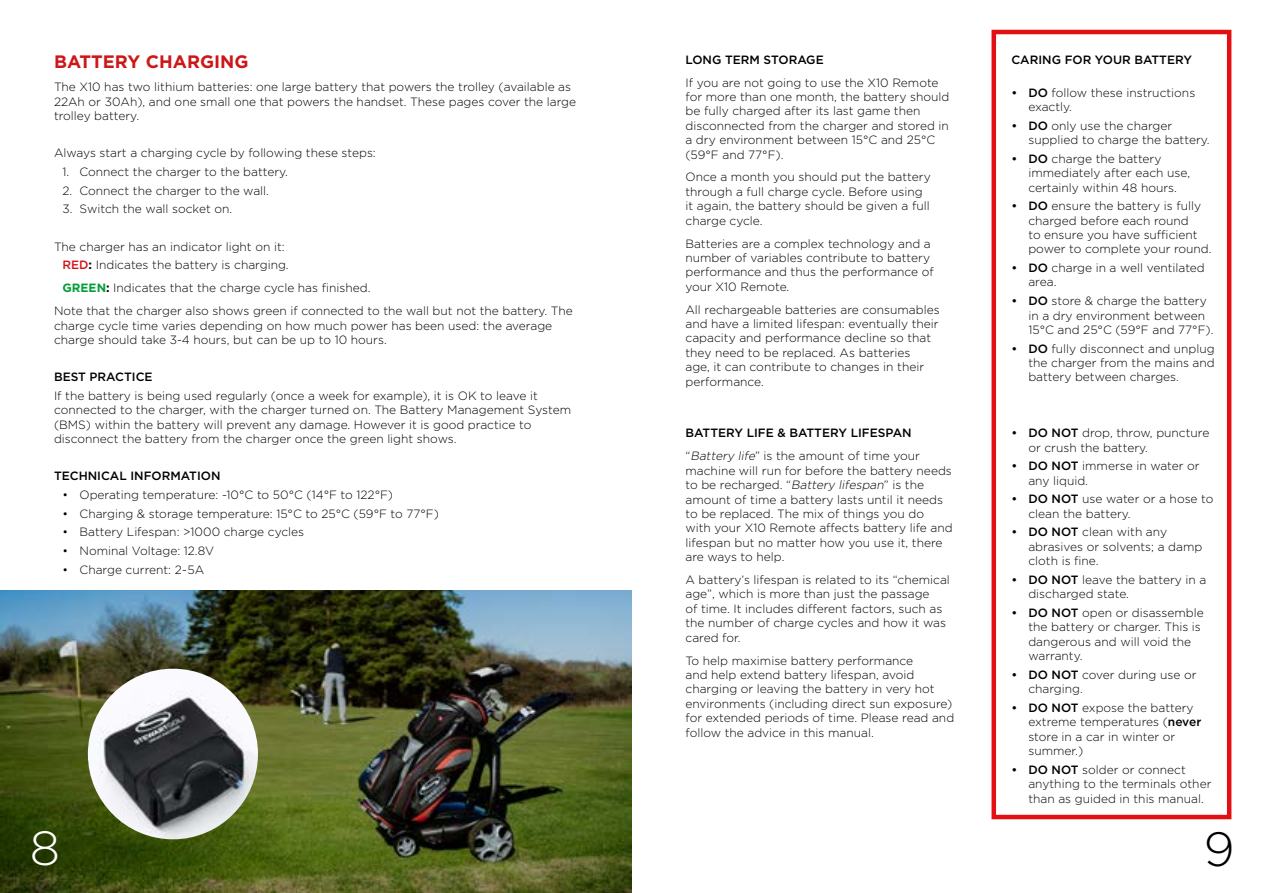
<style>
.page{position:relative;width:1263px;height:893px;background:#fff}
.page>*{position:absolute;margin:0;border:0;box-sizing:border-box;transform-origin:0 0}
.t1{font:300 48px "Gotham";color:#000}
.t2{font:300 48px "Gotham";color:#fff}
.t3{font:700 18px "Gotham";color:#cd1719}
.t4{font:300 12px/14.4px "Gotham";color:#000}
.t5{font:500 12px/23px "Gotham";color:#000}
.s1{font-weight:500;color:#d31216}
.s2{font-weight:700}
.s3{font-weight:700;color:#029f39}
.s4{font-weight:300}
.s5{font-weight:300;font-style:italic}
.s6{font-style:italic}
.s7{font-weight:500}
</style>
<div class="page">
<img style="left:0;top:590px;width:631px;height:303px">
<img style="left:88px;top:669px;width:170px;height:170px;border-radius:85px">
<div style="left:991px;top:30px;width:240px;height:789px;border:4px solid #e30f13"></div>
<h2 class="t3" style="left:54px;top:50px;width:196px">BATTERY CHARGING</h2>
<p class="t4" style="left:54px;top:80px;width:524px">The X10 has two lithium batteries: one large battery that powers the trolley (available as<br>22Ah or 30Ah), and one small one that powers the handset. These pages cover the large trolley battery.</p>
<p class="t4" style="left:54px;top:146px;width:323px">Always start a charging cycle by following these steps:</p>
<p class="t4" style="left:63px;top:164px;width:227px">1. Connect the charger to the battery.</p>
<p class="t4" style="left:63px;top:183px;width:208px">2. Connect the charger to the wall.</p>
<p class="t4" style="left:63px;top:202px;width:171px">3. Switch the wall socket on.</p>
<p class="t4" style="left:63px;top:237px;width:228px;line-height:18.6px;text-indent:-9px">The charger has an indicator light on it:<br><span class="s1">RED</span><span class="s2">:</span> Indicates the battery is charging.</p>
<p class="t4" style="left:54px;top:276px;width:520px;line-height:23px;text-indent:9px"><span class="s3">GREEN</span><span class="s2">:</span> Indicates that the charge cycle has finished.<br>Note that the charger also shows green if connected to the wall but not the battery. The</p>
<p class="t4" style="left:54px;top:318px;width:500px">charge cycle time varies depending on how much power has been used: the average charge should take 3-4 hours, but can be up to 10 hours.</p>
<p class="t5" style="left:54px;top:365px;width:100px">BEST PRACTICE</p>
<p class="t4" style="left:54px;top:388px;width:519px">If the battery is being used regularly (once a week for example), it is OK to leave it connected to the charger, with the charger turned on. The Battery Management System (BMS) within the battery will prevent any damage. However it is good practice to disconnect the battery from the charger once the green light shows.</p>
<p class="t5" style="left:54px;top:465px;width:168px">TECHNICAL INFORMATION</p>
<p class="t4" style="left:63px;top:487px;width:332px">• Operating temperature: -10°C to 50°C (14°F to 122°F)</p>
<p class="t4" style="left:63px;top:506px;width:378px">• Charging &amp; storage temperature: 15°C to 25°C (59°F to 77°F)</p>
<p class="t4" style="left:63px;top:525px;width:243px">• Battery Lifespan: &gt;1000 charge cycles</p>
<p class="t4" style="left:63px;top:543px;width:153px">• Nominal Voltage: 12.8V</p>
<p class="t4" style="left:63px;top:562px;width:143px">• Charge current: 2~5A</p>
<p class="t5" style="left:685px;top:48px;width:140px">LONG TERM STORAGE</p>
<p class="t4" style="left:685px;top:75px;width:265px">If you are not going to use the X10 Remote for more than one month, the battery should be fully charged after its last game then disconnected from the charger and stored in a dry environment between 15°C and 25°C (59°F and 77°F).</p>
<p class="t4" style="left:685px;top:170px;width:247px">Once a month you should put the battery through a full charge cycle. Before using it again, the battery should be given a full charge cycle.</p>
<p class="t4" style="left:685px;top:236px;width:250px">Batteries are a complex technology and a number of variables contribute to battery performance and thus the performance of your X10 Remote.</p>
<p class="t4" style="left:685px;top:302px;width:256px">All rechargeable batteries are consumables and have a limited lifespan: eventually their capacity and performance decline so that they need to be replaced. As batteries<br>age, it can contribute to changes in their performance.</p>
<p class="t5" style="left:685px;top:422px;width:236px">BATTERY LIFE &amp; BATTERY LIFESPAN <span class="s4">“</span><span class="s5">Battery life</span><span class="s4">” is the amount of time your</span></p>
<p class="t4" style="left:685px;top:463px;width:269px">machine will run for before the battery needs to be recharged. “<span class="s6">Battery lifespan</span>” is the amount of time a battery lasts until it needs to be replaced. The mix of things you do<br>with your X10 Remote affects battery life and lifespan but no matter how you use it, there are ways to help.</p>
<p class="t4" style="left:685px;top:572px;width:266px">A battery’s lifespan is related to its “chemical age”, which is more than just the passage<br>of time. It includes different factors, such as the number of charge cycles and how it was cared for.</p>
<p class="t4" style="left:685px;top:653px;width:270px">To help maximise battery performance<br>and help extend battery lifespan, avoid charging or leaving the battery in very hot environments (including direct sun exposure) for extended periods of time. Please read and follow the advice in this manual.</p>
<p class="t5" style="left:1011px;top:48px;width:182px">CARING FOR YOUR BATTERY</p>
<p class="t4" style="left:1028px;top:85px;width:168px;text-indent:-17px"><span class="s7">• DO</span> follow these instructions exactly.</p>
<p class="t4" style="left:1028px;top:118px;width:183px;text-indent:-17px"><span class="s7">• DO</span> only use the charger supplied to charge the battery.</p>
<p class="t4" style="left:1028px;top:151px;width:163px;text-indent:-17px"><span class="s7">• DO</span> charge the battery immediately after each use, certainly within 48 hours.</p>
<p class="t4" style="left:1028px;top:198px;width:185px;text-indent:-17px"><span class="s7">• DO</span> ensure the battery is fully charged before each round<br>to ensure you have sufficient power to complete your round.</p>
<p class="t4" style="left:1028px;top:260px;width:178px;text-indent:-17px"><span class="s7">• DO</span> charge in a well ventilated area.</p>
<p class="t4" style="left:1028px;top:293px;width:187px;text-indent:-17px"><span class="s7">• DO</span> store &amp; charge the battery in a dry environment between<br>15°C and 25°C (59°F and 77°F).</p>
<p class="t4" style="left:1028px;top:341px;width:188px;text-align:justify;text-indent:-17px"><span class="s7">• DO</span> fully disconnect and unplug the charger from the mains and battery between charges.</p>
<p class="t4" style="left:1028px;top:426px;width:183px;text-indent:-17px"><span class="s7">• DO NOT</span> drop, throw, puncture or crush the battery.</p>
<p class="t4" style="left:1028px;top:459px;width:173px;text-indent:-17px"><span class="s7">• DO NOT</span> immerse in water or any liquid.</p>
<p class="t4" style="left:1028px;top:492px;width:187px;text-indent:-17px"><span class="s7">• DO NOT</span> use water or a hose to clean the battery.</p>
<p class="t4" style="left:1028px;top:525px;width:175px;text-indent:-17px"><span class="s7">• DO NOT</span> clean with any abrasives or solvents; a damp cloth is fine.</p>
<p class="t4" style="left:1028px;top:572px;width:179px;text-indent:-17px"><span class="s7">• DO NOT</span> leave the battery in a discharged state.</p>
<p class="t4" style="left:1028px;top:605px;width:177px;text-indent:-17px"><span class="s7">• DO NOT</span> open or disassemble the battery or charger. This is dangerous and will void the warranty.</p>
<p class="t4" style="left:1028px;top:667px;width:170px;text-indent:-17px"><span class="s7">• DO NOT</span> cover during use or charging.</p>
<p class="t4" style="left:1028px;top:700px;width:174px;text-indent:-17px"><span class="s7">• DO NOT</span> expose the battery extreme temperatures (<span class="s7">never </span>store in a car in winter or summer.)</p>
<p class="t4" style="left:1028px;top:762px;width:185px;text-indent:-17px"><span class="s7">• DO NOT</span> solder or connect anything to the terminals other than as guided in this manual.</p>
<h1 class="t1" style="left:1193px;top:818px;width:32px">9</h1>
<h1 class="t2" style="left:30px;top:818px;width:32px">8</h1>
<h1 class="t1" style="left:1204px;top:819px;width:32px">9</h1>
</div>
